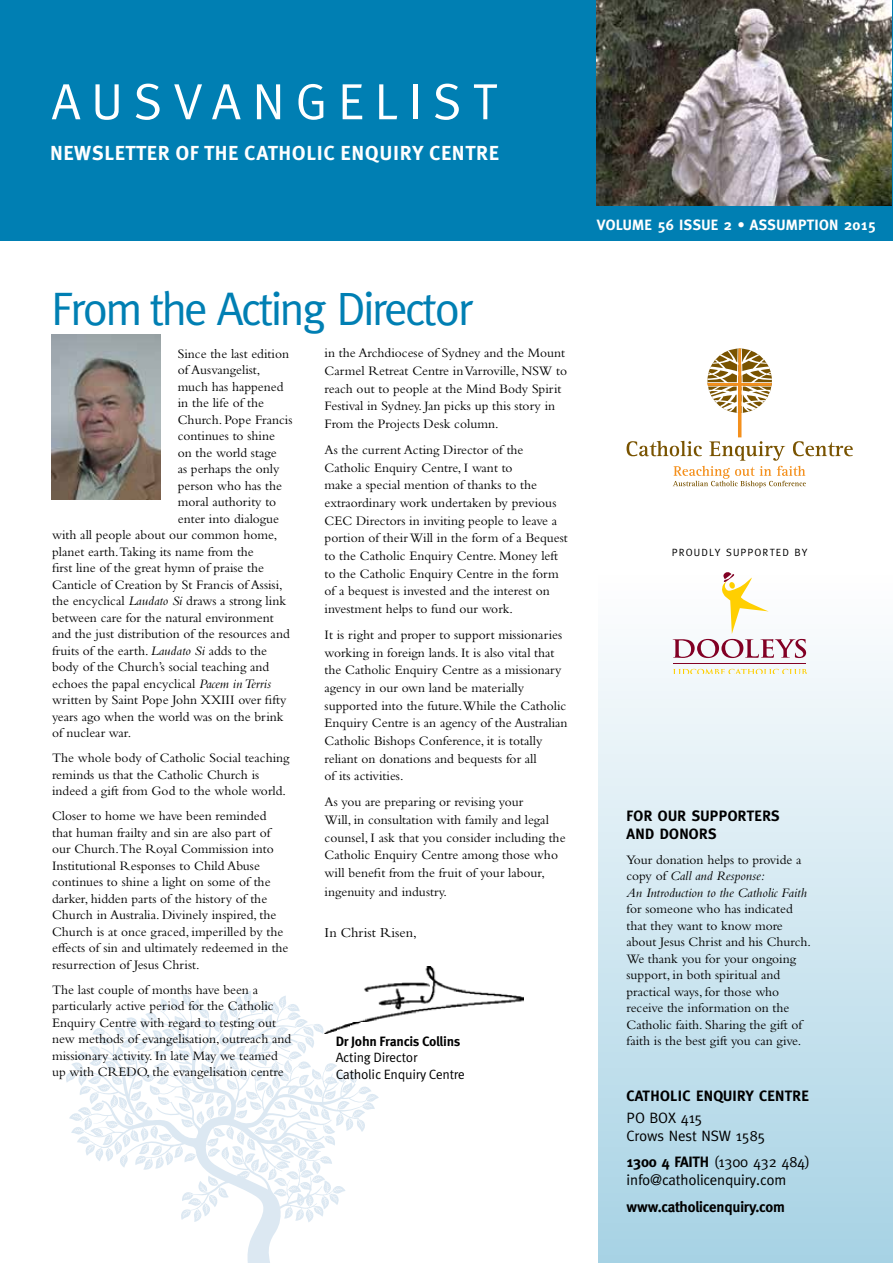
<style>
.page{position:relative;width:893px;height:1263px;background:#fff}
.page>*{position:absolute;margin:0;border:0;box-sizing:border-box;transform-origin:0 0}
.t1{font:50.85px "Meta Pro";letter-spacing:.2em;color:#fff}
.t2{font:47.1px "Meta";letter-spacing:-.06em;color:#007fb3}
.t3{font:700 20.25px "Meta Pro";letter-spacing:.03em;color:#fff}
.t4{font:15px/18px "Meta";letter-spacing:-.01em;color:#000}
.t5{font:700 15px/18px "Meta";letter-spacing:.02em;color:#000}
.t6{font:700 15px "Meta";letter-spacing:-.01em;color:#000}
.t7{font:700 14.85px "Meta";letter-spacing:.02em;color:#fff}
.t8{font:14.25px "Bembo Std";color:#000}
.t9{font:13.5px/17.7px "Bembo Std";color:#000}
.t10{font:italic 13.5px/16.5px "Bembo Std";color:#000}
.t11{font:13.5px/16.5px "Meta Pro";letter-spacing:-.02em;color:#000}
.t12{font:700 13.5px "Meta Pro";letter-spacing:-.02em;color:#000}
.t13{font:10.5px "Meta";letter-spacing:.1em;color:#000}
.s1{font-style:italic}
.s2{font-style:normal}
.s3{font-weight:700}
</style>
<div class="page">
<svg style="left:66px;top:991px;width:313px;height:272px"></svg>
<div style="left:598px;top:241px;width:295px;height:1022px;background:linear-gradient(to bottom,#fff,#b0d6e7)"></div>
<div style="left:0;top:0;width:893px;height:206px;background:#007fb3"></div>
<img style="left:51px;top:335px;width:110px;height:164px">
<div style="left:0;top:205px;width:893px;height:36px;background:#007fb3"></div>
<svg style="left:627px;top:349px;width:226px;height:139px"></svg>
<img style="left:597px;top:0;width:295px;height:205px">
<hr style="left:673px;top:663px;width:133px;height:1px;background:#820024">
<svg style="left:673px;top:669px;width:134px;height:4px"></svg>
<svg style="left:673px;top:572px;width:133px;height:86px"></svg>
<img style="left:325px;top:966px;width:199px;height:68px">
<h1 class="t1" style="left:51px;top:69px;width:446px">AUSVANGELIST</h1>
<h3 class="t3" style="left:50px;top:140px;width:450px">NEWSLETTER OF THE CATHOLIC ENQUIRY CENTRE</h3>
<h2 class="t2" style="left:51px;top:282px;width:423px">From the Acting Director</h2>
<p class="t9" style="left:178px;top:344px;width:113px">Since the last edition</p>
<p class="t9" style="left:178px;top:361px;width:84px">of Ausvangelist,</p>
<p class="t9" style="left:178px;top:377px;width:107px">much has happened</p>
<p class="t9" style="left:178px;top:394px;width:88px">in the life of the</p>
<p class="t9" style="left:178px;top:410px;width:116px">Church. Pope Francis</p>
<p class="t9" style="left:178px;top:427px;width:99px">continues to shine</p>
<p class="t9" style="left:178px;top:443px;width:100px">on the world stage</p>
<p class="t9" style="left:178px;top:460px;width:103px">as perhaps the only</p>
<p class="t9" style="left:178px;top:476px;width:106px">person who has the</p>
<p class="t9" style="left:178px;top:493px;width:100px">moral authority to</p>
<p class="t9" style="left:178px;top:509px;width:103px">enter into dialogue</p>
<p class="t9" style="left:52px;top:526px;width:227px">with all people about our common home,</p>
<p class="t9" style="left:52px;top:542px;width:203px">planet earth.Taking its name from the</p>
<p class="t9" style="left:52px;top:559px;width:214px">first line of the great hymn of praise the</p>
<p class="t9" style="left:52px;top:575px;width:232px">Canticle of Creation by St Francis of Assisi,</p>
<p class="t9" style="left:52px;top:592px;width:236px">the encyclical <span class="s1">Laudato Si</span> draws a strong link</p>
<p class="t9" style="left:52px;top:608px;width:223px">between care for the natural environment</p>
<p class="t9" style="left:52px;top:625px;width:239px">and the just distribution of the resources and</p>
<p class="t9" style="left:52px;top:641px;width:217px">fruits of the earth. <span class="s1">Laudato Si</span> adds to the</p>
<p class="t9" style="left:52px;top:658px;width:219px">body of the Church’s social teaching and</p>
<p class="t9" style="left:52px;top:674px;width:221px">echoes the papal encyclical <span class="s1">Pacem in Terris</span></p>
<p class="t9" style="left:52px;top:691px;width:236px">written by Saint Pope John XXIII over fifty</p>
<p class="t9" style="left:52px;top:707px;width:233px">years ago when the world was on the brink</p>
<p class="t9" style="left:52px;top:724px;width:81px">of nuclear war.</p>
<p class="t9" style="left:52px;top:749px;width:239px;line-height:16.5px">The whole body of Catholic Social teaching reminds us that the Catholic Church is indeed a gift from God to the whole world.</p>
<p class="t9" style="left:52px;top:807px;width:238px;line-height:16.5px">Closer to home we have been reminded that human frailty and sin are also part of our Church.The Royal Commission into Institutional Responses to Child Abuse continues to shine a light on some of the darker, hidden parts of the history of the Church in Australia. Divinely inspired, the Church is at once graced, imperilled by the effects of sin and ultimately redeemed in the resurrection of Jesus Christ.</p>
<p class="t9" style="left:52px;top:981px;width:241px;line-height:16.5px">The last couple of months have been a particularly active period for the Catholic Enquiry Centre with regard to testing out new methods of evangelisation, outreach and missionary activity. In late May we teamed up with CREDO, the evangelisation centre</p>
<p class="t9" style="left:325px;top:344px;width:244px">in the Archdiocese of Sydney and the Mount Carmel Retreat Centre in Varroville, NSW to reach out to people at the Mind Body Spirit Festival in Sydney. Jan picks up this story in From the Projects Desk column.</p>
<p class="t9" style="left:325px;top:441px;width:245px">As the current Acting Director of the Catholic Enquiry Centre, I want to<br>make a special mention of thanks to the extraordinary work undertaken by previous CEC Directors in inviting people to leave a portion of their Will in the form of a Bequest to the Catholic Enquiry Centre. Money left to the Catholic Enquiry Centre in the form of a bequest is invested and the interest on investment helps to fund our work.</p>
<p class="t9" style="left:325px;top:626px;width:245px">It is right and proper to support missionaries working in foreign lands. It is also vital that the Catholic Enquiry Centre as a missionary agency in our own land be materially supported into the future.While the Catholic Enquiry Centre is an agency of the Australian Catholic Bishops Conference, it is totally reliant on donations and bequests for all<br>of its activities.</p>
<p class="t9" style="left:325px;top:793px;width:242px">As you are preparing or revising your<br>Will, in consultation with family and legal counsel, I ask that you consider including the Catholic Enquiry Centre among those who will benefit from the fruit of your labour,</p>
<p class="t9" style="left:325px;top:883px;width:124px">ingenuity and industry.</p>
<p class="t8" style="left:325px;top:924px;width:94px">In Christ Risen,</p>
<p class="t12" style="left:336px;top:1032px;width:126px">Dr John Francis Collins</p>
<p class="t11" style="left:336px;top:1049px;width:131px">Acting Director<br>Catholic Enquiry Centre</p>
<p class="t7" style="left:597px;top:216px;width:280px">VOLUME 56 ISSUE 2 • ASSUMPTION 2015</p>
<p class="t13" style="left:672px;top:546px;width:137px">PROUDLY SUPPORTED BY</p>
<p class="t5" style="left:627px;top:806px;width:155px">FOR OUR SUPPORTERS<br>AND DONORS</p>
<p class="t10" style="left:627px;top:851px;width:182px"><span class="s2">Your donation helps to provide a copy of</span> Call and Response:<br>An Introduction to the Catholic Faith</p>
<p class="t9" style="left:627px;top:900px;width:186px;line-height:16.5px">for someone who has indicated that they want to know more about Jesus Christ and his Church.<br>We thank you for your ongoing support, in both spiritual and practical ways, for those who receive the information on the<br>Catholic faith. Sharing the gift of faith is the best gift you can give.</p>
<p class="t5" style="left:627px;top:1086px;width:184px">CATHOLIC ENQUIRY CENTRE</p>
<p class="t4" style="left:627px;top:1108px;width:141px">PO BOX 415<br>Crows Nest NSW 1585</p>
<p class="t4" style="left:627px;top:1153px;width:185px"><span class="s3">1300 4 FAITH</span> (1300 432 484) info@catholicenquiry.com</p>
<p class="t6" style="left:627px;top:1198px;width:160px">www.catholicenquiry.com</p>
</div>
